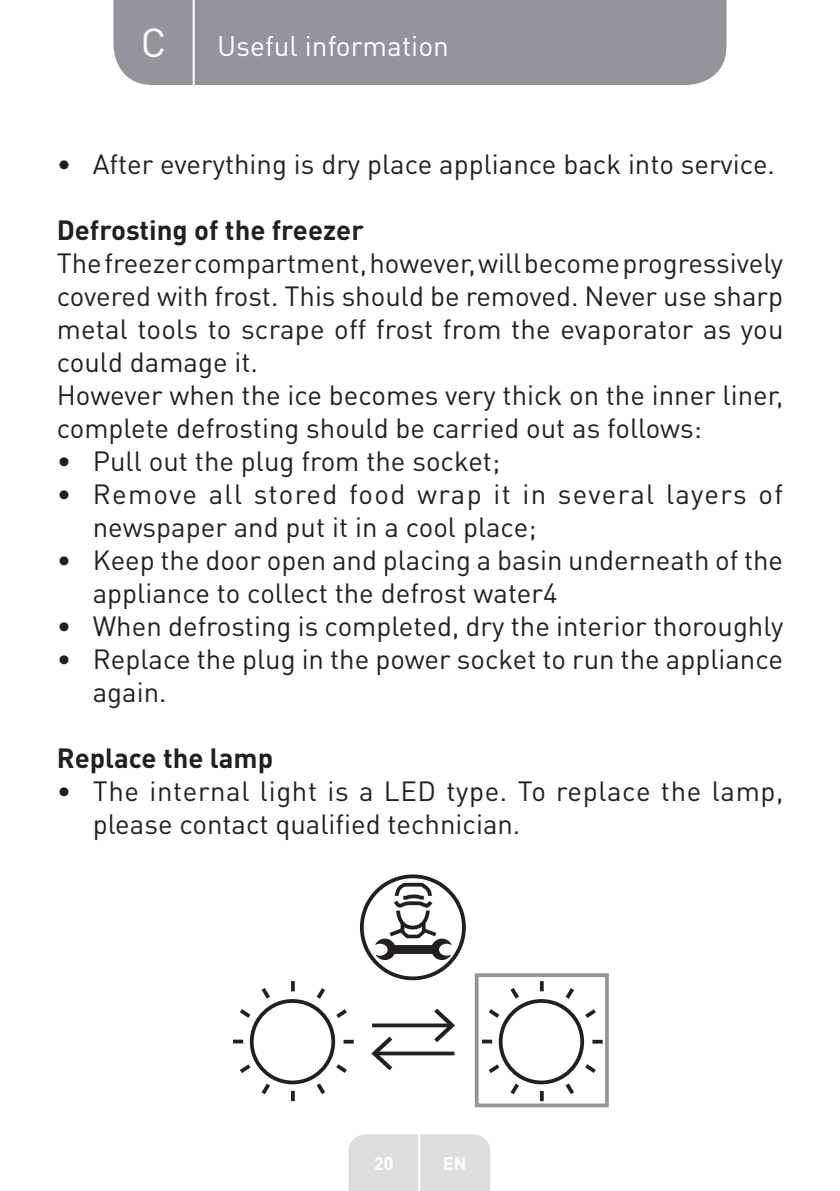
<style>
.page{position:relative;width:840px;height:1191px;background:#fff}
.page>*{position:absolute;margin:0;border:0;box-sizing:border-box;transform-origin:0 0}
.t1{font:40px "DIN Pro";color:#fff}
.t2{font:28px "DIN Pro";color:#fff}
.t3{font:27.6px/33px "DIN Pro";color:#231f20}
.t4{font:27.6px/33px "DIN Pro";letter-spacing:.035em;color:#231f20}
.t5{font:700 27.6px "DIN Pro";color:#231f20}
.t6{font:700 18px "DIN Pro";color:#fff}
</style>
<div class="page">
<div style="left:113px;top:0;width:613px;height:85px;background:#939598"></div>
<div style="left:348px;top:1134px;width:142px;height:57px;background:#dcdddf"></div>
<hr style="left:418px;top:1111px;width:2px;height:80px;background:#fff">
<hr style="left:192px;top:0;width:2px;height:88px;background:#fff">
<div style="left:498px;top:999px;width:85px;height:85px;border:4px solid #231f20;border-radius:50%"></div>
<svg style="left:372px;top:1023px;width:62px;height:4px"></svg>
<svg style="left:434px;top:1008px;width:21px;height:34px"></svg>
<svg style="left:392px;top:1051px;width:62px;height:4px"></svg>
<svg style="left:371px;top:1036px;width:21px;height:34px"></svg>
<div style="left:474px;top:973px;width:134px;height:134px;border:4px solid #939598"></div>
<svg style="left:539px;top:981px;width:4px;height:10px"></svg>
<svg style="left:592px;top:1039px;width:10px;height:4px"></svg>
<svg style="left:561px;top:988px;width:35px;height:33px"></svg>
<svg style="left:481px;top:1039px;width:11px;height:4px"></svg>
<svg style="left:488px;top:988px;width:34px;height:33px"></svg>
<svg style="left:539px;top:1091px;width:4px;height:10px"></svg>
<svg style="left:561px;top:1060px;width:35px;height:34px"></svg>
<svg style="left:489px;top:1060px;width:33px;height:35px"></svg>
<div style="left:250px;top:999px;width:85px;height:85px;border:4px solid #231f20;border-radius:50%"></div>
<svg style="left:291px;top:981px;width:3px;height:10px"></svg>
<svg style="left:343px;top:1039px;width:10px;height:4px"></svg>
<svg style="left:313px;top:988px;width:34px;height:33px"></svg>
<svg style="left:233px;top:1039px;width:10px;height:4px"></svg>
<svg style="left:240px;top:988px;width:33px;height:33px"></svg>
<svg style="left:291px;top:1091px;width:3px;height:10px"></svg>
<svg style="left:313px;top:1060px;width:34px;height:34px"></svg>
<svg style="left:240px;top:1060px;width:33px;height:35px"></svg>
<div style="left:360px;top:874px;width:105px;height:106px;border:4px solid #231f20;border-radius:50%"></div>
<svg style="left:375px;top:881px;width:76px;height:79px"></svg>
<h1 class="t1" style="left:141px;top:15px;width:27px">C</h1>
<p class="t2" style="left:217px;top:27px;width:233px">Useful information</p>
<p class="t3" style="left:57px;top:146px;width:719px">• After everything is dry place appliance back into service.</p>
<p class="t5" style="left:57px;top:211px;width:308px">Defrosting of the freezer</p>
<p class="t3" style="left:57px;top:245px;width:727px">The freezer compartment, however, will become progressively covered with frost. This should be removed. Never use sharp metal tools to scrape off frost from the evaporator as you could damage it.<br>However when the ice becomes very thick on the inner liner, complete defrosting should be carried out as follows:</p>
<p class="t3" style="left:57px;top:443px;width:444px">• Pull out the plug from the socket;</p>
<p class="t4" style="left:93px;top:476px;width:691px;text-indent:-36px">• Remove all stored food wrap it in several layers of newspaper and put it in a cool place;</p>
<p class="t3" style="left:93px;top:542px;width:691px;text-indent:-36px">• Keep the door open and placing a basin underneath of the appliance to collect the defrost water4</p>
<p class="t3" style="left:57px;top:608px;width:727px">• When defrosting is completed, dry the interior thoroughly</p>
<p class="t3" style="left:93px;top:641px;width:691px;text-indent:-36px">• Replace the plug in the power socket to run the appliance again.</p>
<p class="t5" style="left:57px;top:739px;width:218px">Replace the lamp</p>
<p class="t3" style="left:93px;top:773px;width:691px;text-indent:-36px">• The internal light is a LED type. To replace the lamp, please contact qualified technician.</p>
<p class="t6" style="left:374px;top:1150px;width:21px">20</p>
<p class="t6" style="left:442px;top:1150px;width:25px">EN</p>
</div>
